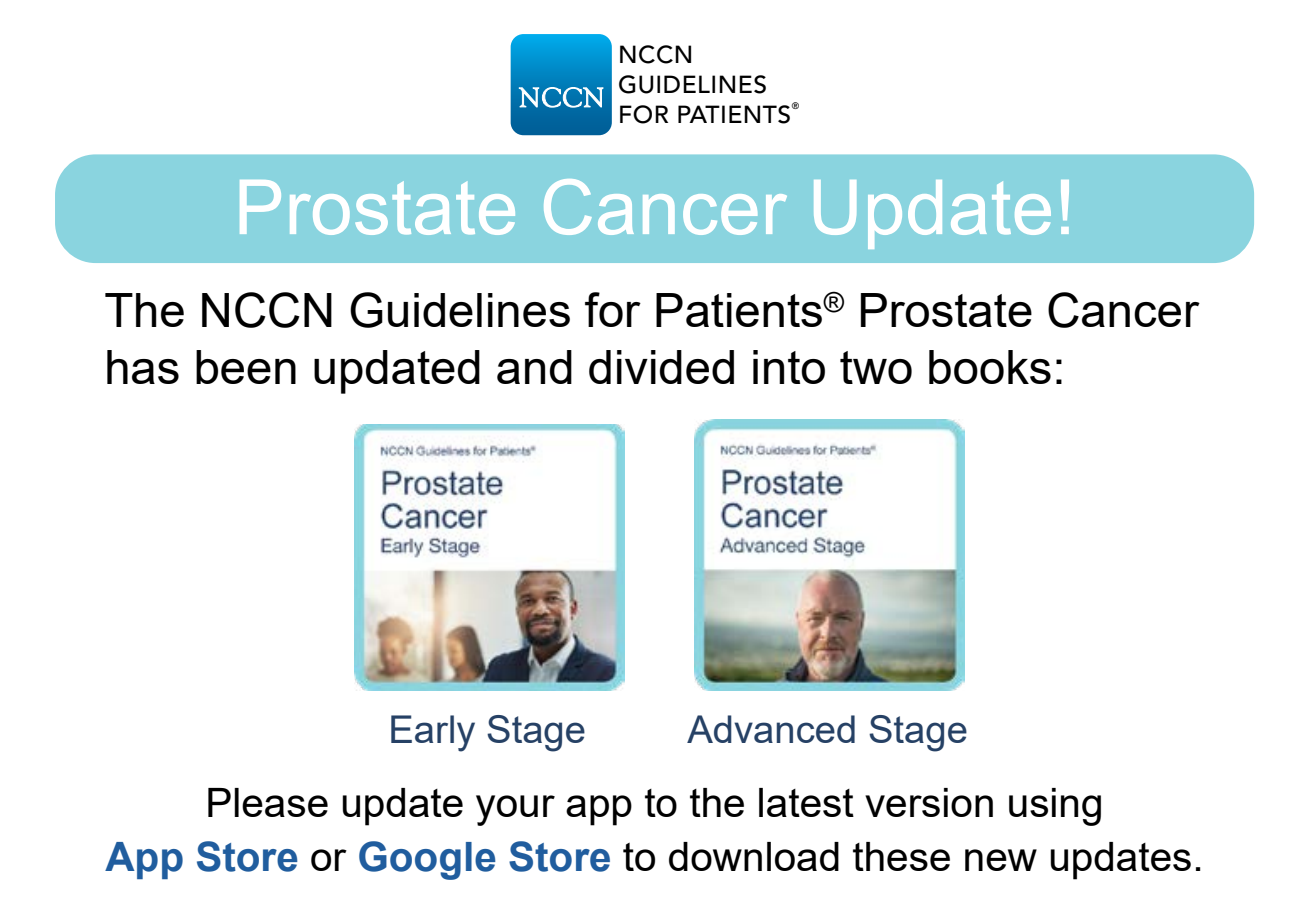
<style>
.page{position:relative;width:1296px;height:918px;background:#fff}
.page>*{position:absolute;margin:0;border:0;box-sizing:border-box;transform-origin:0 0}
.t1{font:76.5px "Arial";color:#fff}
.t2{font:47.25px/56.7px "Arial";color:#000}
.t3{font:40.5px/54px "Arial";color:#000;text-align:center}
.t4{font:38.25px "Arial";color:#264165}
.t5{font:500 24.53px/29.7px "Avenir LT Pro";letter-spacing:.02em;color:#000}
.t6{font:500 9.45px "Avenir LT Pro";color:#000}
.s1{font-weight:700;color:#205d9e}
</style>
<div class="page">
<div style="left:55px;top:154px;width:1199px;height:109px;background:#8ad4df;border-radius:41px"></div>
<svg style="left:511px;top:34px;width:101px;height:101px;background:#1288c0"></svg>
<img style="left:354px;top:424px;width:271px;height:266px">
<img style="left:694px;top:420px;width:271px;height:270px">
<p class="t5" style="left:618px;top:40px;width:175px">NCCN<br>GUIDELINES<br>FOR PATIENTS</p>
<p class="t6" style="left:792px;top:100px;width:9px">®</p>
<h1 class="t1" style="left:234px;top:155px;width:843px">Prostate Cancer Update!</h1>
<p class="t2" style="left:104px;top:282px;width:1096px">The NCCN Guidelines for Patients<sup>®</sup> Prostate Cancer has been updated and divided into two books:</p>
<p class="t4" style="left:388px;top:703px;width:199px">Early Stage</p>
<p class="t4" style="left:687px;top:703px;width:282px">Advanced Stage</p>
<p class="t3" style="left:105px;top:775px;width:1100px">Please update your app to the latest version using<br><span class="s1">App Store</span> or <span class="s1">Google Store</span> to download these new updates.</p>
</div>
